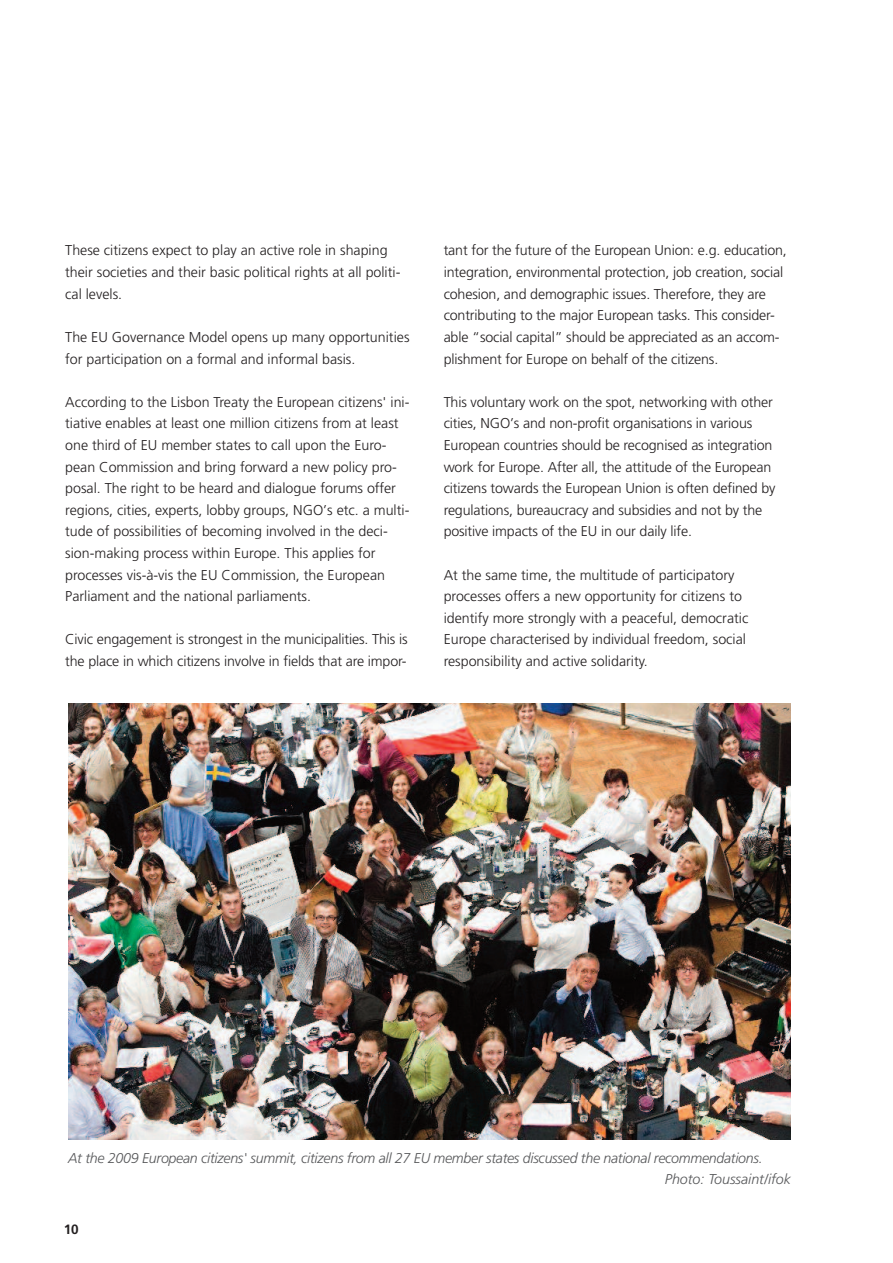
<style>
.page{position:relative;width:893px;height:1263px;background:#fff}
.page>*{position:absolute;margin:0;border:0;box-sizing:border-box;transform-origin:0 0}
.t1{font:300 14.25px/21.6px "Frutiger";color:#231f20}
.t2{font:italic 300 14.25px/21.6px "Frutiger";letter-spacing:-.02em;color:#57585a}
.t3{font:700 13.5px "Frutiger";color:#231f20}
</style>
<div class="page">
<img style="left:68px;top:703px;width:723px;height:437px">
<p class="t1" style="left:65px;top:241px;width:337px">These citizens expect to play an active role in shaping their societies and their basic political rights at all politi&shy;cal levels.</p>
<p class="t1" style="left:65px;top:327px;width:346px">The EU Governance Model opens up many opportunities for participation on a formal and informal basis.</p>
<p class="t1" style="left:65px;top:392px;width:346px">According to the Lisbon Treaty the European citizens' ini&shy;tiative enables at least one million citizens from at least one third of EU member states to call upon the Euro&shy;pean Commission and bring forward a new policy pro&shy;posal. The right to be heard and dialogue forums offer regions, cities, experts, lobby groups, NGO’s etc. a multi&shy;tude of possibilities of becoming involved in the deci&shy;sion-making process within Europe. This applies for processes vis-à-vis the EU Commission, the European Parliament and the national parliaments.</p>
<p class="t1" style="left:65px;top:630px;width:344px">Civic engagement is strongest in the municipalities. This is the place in which citizens involve in fields that are impor-</p>
<p class="t1" style="left:444px;top:241px;width:345px">tant for the future of the European Union: e.g. education, integration, environmental protection, job creation, social cohesion, and demographic issues. Therefore, they are contributing to the major European tasks. This consider&shy;able “social capital” should be appreciated as an accom&shy;plishment for Europe on behalf of the citizens.</p>
<p class="t1" style="left:444px;top:392px;width:333px">This voluntary work on the spot, networking with other cities, NGO’s and non-profit organisations in various European countries should be recognised as integration work for Europe. After all, the attitude of the European citizens towards the European Union is often defined by regulations, bureaucracy and subsidies and not by the positive impacts of the EU in our daily life.</p>
<p class="t1" style="left:444px;top:565px;width:306px">At the same time, the multitude of participatory processes offers a new opportunity for citizens to identify more strongly with a peaceful, democratic Europe characterised by individual freedom, social responsibility and active solidarity.</p>
<p class="t2" style="left:665px;top:1148px;width:128px;text-indent:-597px">At the 2009 European citizens' summit, citizens from all 27 EU member states discussed the national recommendations.<br>Photo: Toussaint/ifok</p>
<p class="t3" style="left:64px;top:1224px;width:16px">10</p>
</div>
